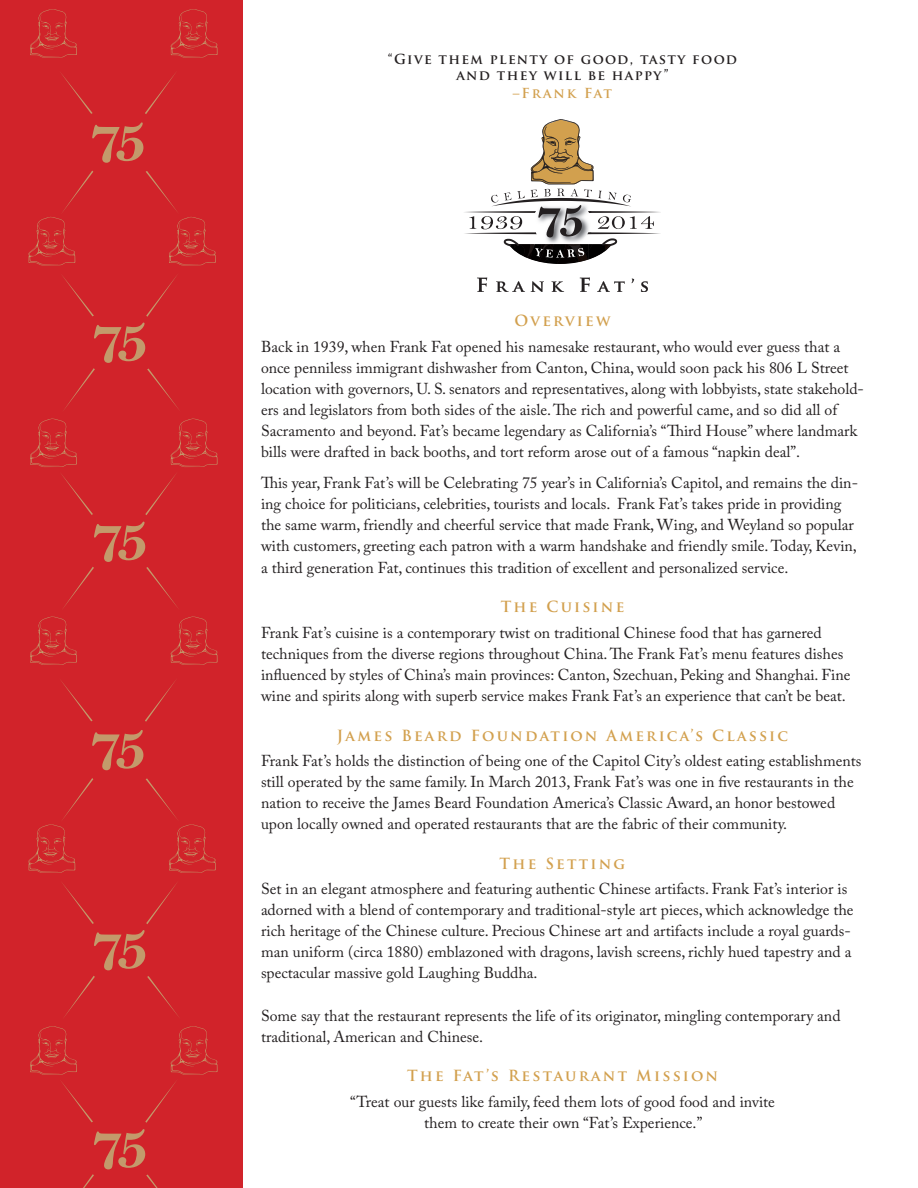
<style>
.page{position:relative;width:918px;height:1188px;background:#fff}
.page>*{position:absolute;margin:0;border:0;box-sizing:border-box;transform-origin:0 0}
.t1{font:15.75px/21px "Adobe Caslon Pro";color:#231f20}
.t2{font:700 15px "Trajan Pro";letter-spacing:.15em;color:#d2a04e}
.t3{font:700 13.5px/16.2px "Trajan Pro";letter-spacing:.1em;color:#231f20;text-align:center}
.t4{font:700 13.5px "Trajan Pro";letter-spacing:.14em;color:#d2a04e}
</style>
<div class="page">
<div style="left:0;top:0;width:243px;height:1188px;background:#d1232a"></div>
<svg style="left:92px;top:122px;width:51px;height:41px"></svg>
<svg style="left:64px;top:323px;width:115px;height:87px"></svg>
<svg style="left:146px;top:275px;width:31px;height:42px"></svg>
<svg style="left:62px;top:275px;width:32px;height:41px"></svg>
<svg style="left:145px;top:73px;width:31px;height:41px"></svg>
<svg style="left:60px;top:72px;width:33px;height:42px"></svg>
<svg style="left:146px;top:171px;width:70px;height:94px"></svg>
<svg style="left:28px;top:171px;width:65px;height:94px"></svg>
<svg style="left:30px;top:419px;width:63px;height:96px"></svg>
<svg style="left:145px;top:419px;width:73px;height:96px"></svg>
<svg style="left:30px;top:9px;width:47px;height:49px"></svg>
<svg style="left:171px;top:9px;width:47px;height:49px"></svg>
<svg style="left:92px;top:730px;width:51px;height:40px"></svg>
<svg style="left:94px;top:930px;width:51px;height:40px"></svg>
<svg style="left:64px;top:976px;width:31px;height:41px"></svg>
<svg style="left:147px;top:976px;width:32px;height:41px"></svg>
<svg style="left:146px;top:883px;width:31px;height:41px"></svg>
<svg style="left:62px;top:883px;width:32px;height:41px"></svg>
<svg style="left:145px;top:680px;width:31px;height:42px"></svg>
<svg style="left:61px;top:681px;width:32px;height:40px"></svg>
<svg style="left:83px;top:1129px;width:75px;height:59px"></svg>
<svg style="left:146px;top:778px;width:70px;height:95px"></svg>
<svg style="left:28px;top:778px;width:65px;height:95px"></svg>
<svg style="left:30px;top:1026px;width:63px;height:96px"></svg>
<svg style="left:145px;top:1026px;width:73px;height:97px"></svg>
<svg style="left:30px;top:522px;width:188px;height:143px"></svg>
<svg style="left:477px;top:278px;width:10px;height:14px"></svg>
<svg style="left:496px;top:281px;width:29px;height:11px"></svg>
<svg style="left:531px;top:281px;width:13px;height:11px"></svg>
<svg style="left:551px;top:281px;width:13px;height:11px"></svg>
<svg style="left:580px;top:278px;width:10px;height:14px"></svg>
<svg style="left:597px;top:281px;width:28px;height:11px"></svg>
<svg style="left:641px;top:281px;width:7px;height:11px"></svg>
<svg style="left:464px;top:119px;width:197px;height:145px"></svg>
<p class="t3" style="left:388px;top:51px;width:351px">“Give them plenty of good, tasty food and they will be happy”</p>
<p class="t4" style="left:513px;top:85px;width:101px">–Frank Fat</p>
<p class="t2" style="left:514px;top:312px;width:98px">Overview</p>
<p class="t1" style="left:261px;top:336px;width:605px">Back in 1939, when Frank Fat opened his namesake restaurant, who would ever guess that a once penniless immigrant dishwasher from Canton, China, would soon pack his 806 L Street location with governors, U. S. senators and representatives, along with lobbyists, state stakehold&shy;ers and legislators from both sides of the aisle. The rich and powerful came, and so did all of Sacramento and beyond. Fat’s became legendary as California’s “Third House” where landmark bills were drafted in back booths, and tort reform arose out of a famous “napkin deal”.</p>
<p class="t1" style="left:261px;top:472px;width:599px">This year, Frank Fat’s will be Celebrating 75 year’s in California’s Capitol, and remains the din&shy;ing choice for politicians, celebrities, tourists and locals. Frank Fat’s takes pride in providing the same warm, friendly and cheerful service that made Frank, Wing, and Weyland so popular with customers, greeting each patron with a warm handshake and friendly smile. Today, Kevin, a third generation Fat, continues this tradition of excellent and personalized service.</p>
<p class="t2" style="left:501px;top:598px;width:125px">The Cuisine</p>
<p class="t1" style="left:261px;top:622px;width:591px">Frank Fat’s cuisine is a contemporary twist on traditional Chinese food that has garnered techniques from the diverse regions throughout China. The Frank Fat’s menu features dishes influenced by styles of China’s main provinces: Canton, Szechuan, Peking and Shanghai. Fine wine and spirits along with superb service makes Frank Fat’s an experience that can’t be beat.</p>
<p class="t2" style="left:337px;top:726px;width:453px">James Beard Foundation America’s Classic</p>
<p class="t1" style="left:261px;top:750px;width:602px">Frank Fat’s holds the distinction of being one of the Capitol City’s oldest eating establishments still operated by the same family. In March 2013, Frank Fat’s was one in five restaurants in the nation to receive the James Beard Foundation America’s Classic Award, an honor bestowed upon locally owned and operated restaurants that are the fabric of their community.</p>
<p class="t2" style="left:500px;top:854px;width:127px">The Setting</p>
<p class="t1" style="left:261px;top:878px;width:594px">Set in an elegant atmosphere and featuring authentic Chinese artifacts. Frank Fat’s interior is adorned with a blend of contemporary and traditional-style art pieces, which acknowledge the rich heritage of the Chinese culture. Precious Chinese art and artifacts include a royal guards&shy;man uniform (circa 1880) emblazoned with dragons, lavish screens, richly hued tapestry and a spectacular massive gold Laughing Buddha.</p>
<p class="t1" style="left:261px;top:1005px;width:581px">Some say that the restaurant represents the life of its originator, mingling contemporary and traditional, American and Chinese.</p>
<p class="t2" style="left:407px;top:1067px;width:312px">The Fat’s Restaurant Mission</p>
<p class="t1" style="left:350px;top:1091px;width:426px;text-align:center">“Treat our guests like family, feed them lots of good food and invite them to create their own “Fat’s Experience.”</p>
</div>
